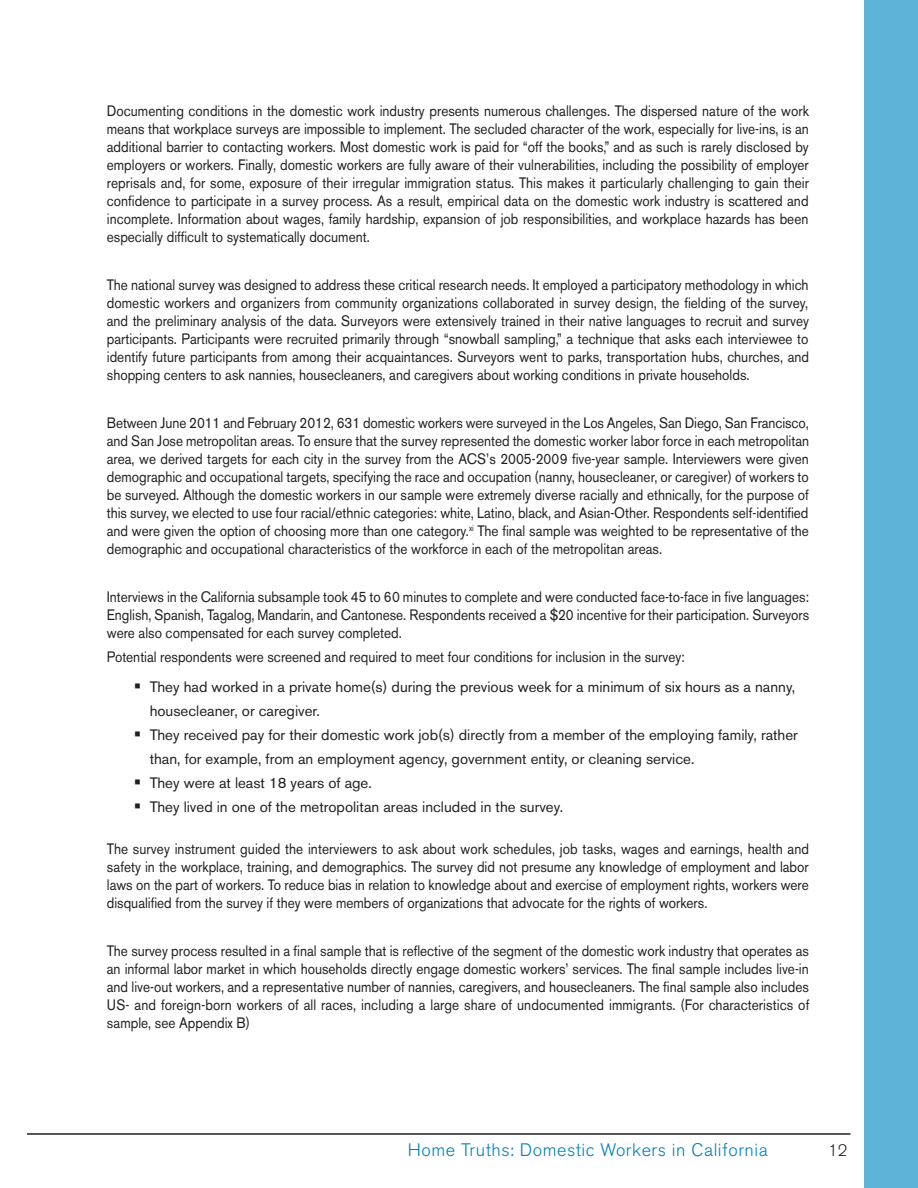
<style>
.page{position:relative;width:918px;height:1188px;background:#fff}
.page>*{position:absolute;margin:0;border:0;box-sizing:border-box;transform-origin:0 0}
.t1{font:300 18px "Akzidenz Grotesk BE";letter-spacing:.03em;color:#0082b4}
.t2{font:300 16.5px "Akzidenz Grotesk BE";color:#231f20}
.t3{font:15px/18px "Akzidenz Grotesk BE";color:#231f20;text-align:justify;scale:.9 1}
.t4{font:15px/24px "Akzidenz Grotesk BE";color:#231f20}
</style>
<div class="page">
<div style="left:864px;top:0;width:54px;height:1188px;background:#5db4d6"></div>
<hr style="left:27px;top:1133px;width:823px;height:2px;background:#231f20">
<p class="t3" style="left:107px;top:102px;width:782px">Documenting conditions in the domestic work industry presents numerous challenges. The dispersed nature of the work means that workplace surveys are impossible to implement. The secluded character of the work, especially for live-ins, is an additional barrier to contacting workers. Most domestic work is paid for “off the books,” and as such is rarely disclosed by employers or workers. Finally, domestic workers are fully aware of their vulnerabilities, including the possibility of employer reprisals and, for some, exposure of their irregular immigration status. This makes it particularly challenging to gain their confidence to participate in a survey process. As a result, empirical data on the domestic work industry is scattered and incomplete. Information about wages, family hardship, expansion of job responsibilities, and workplace hazards has been especially difficult to systematically document.</p>
<p class="t3" style="left:107px;top:276px;width:782px">The national survey was designed to address these critical research needs. It employed a participatory methodology in which domestic workers and organizers from community organizations collaborated in survey design, the fielding of the survey, and the preliminary analysis of the data. Surveyors were extensively trained in their native languages to recruit and survey participants. Participants were recruited primarily through “snowball sampling,” a technique that asks each interviewee to identify future participants from among their acquaintances. Surveyors went to parks, transportation hubs, churches, and shopping centers to ask nannies, housecleaners, and caregivers about working conditions in private households.</p>
<p class="t3" style="left:107px;top:414px;width:782px">Between June 2011 and February 2012, 631 domestic workers were surveyed in the Los Angeles, San Diego, San Francisco, and San Jose metropolitan areas. To ensure that the survey represented the domestic worker labor force in each metropolitan area, we derived targets for each city in the survey from the ACS’s 2005-2009 five-year sample. Interviewers were given demographic and occupational targets, specifying the race and occupation (nanny, housecleaner, or caregiver) of workers to be surveyed. Although the domestic workers in our sample were extremely diverse racially and ethnically, for the purpose of this survey, we elected to use four racial/ethnic categories: white, Latino, black, and Asian-Other. Respondents self-identified and were given the option of choosing more than one category.<sup>xi</sup> The final sample was weighted to be representative of the demographic and occupational characteristics of the workforce in each of the metropolitan areas.</p>
<p class="t3" style="left:107px;top:588px;width:782px">Interviews in the California subsample took 45 to 60 minutes to complete and were conducted face-to-face in five languages:<br>English, Spanish, Tagalog, Mandarin, and Cantonese. Respondents received a $20 incentive for their participation. Surveyors were also compensated for each survey completed.</p>
<p class="t3" style="left:150px;top:642px;width:719px;line-height:30px;text-indent:-43px">Potential respondents were screened and required to meet four conditions for inclusion in the survey:<br>They had worked in a private home(s) during the previous week for a minimum of six hours as a nanny,</p>
<p class="t4" style="left:150px;top:699px;width:650px">housecleaner, or caregiver.<br>They received pay for their domestic work job(s) directly from a member of the employing family, rather than, for example, from an employment agency, government entity, or cleaning service.<br>They were at least 18 years of age.<br>They lived in one of the metropolitan areas included in the survey.</p>
<p class="t3" style="left:107px;top:840px;width:782px">The survey instrument guided the interviewers to ask about work schedules, job tasks, wages and earnings, health and safety in the workplace, training, and demographics. The survey did not presume any knowledge of employment and labor laws on the part of workers. To reduce bias in relation to knowledge about and exercise of employment rights, workers were disqualified from the survey if they were members of organizations that advocate for the rights of workers.</p>
<p class="t3" style="left:107px;top:942px;width:782px">The survey process resulted in a final sample that is reflective of the segment of the domestic work industry that operates as an informal labor market in which households directly engage domestic workers’ services. The final sample includes live-in and live-out workers, and a representative number of nannies, caregivers, and housecleaners. The final sample also includes US- and foreign-born workers of all races, including a large share of undocumented immigrants. (For characteristics of sample, see Appendix B)</p>
<p class="t1" style="left:408px;top:1140px;width:361px">Home Truths: Domestic Workers in California</p>
<p class="t2" style="left:828px;top:1141px;width:21px">12</p>
</div>
